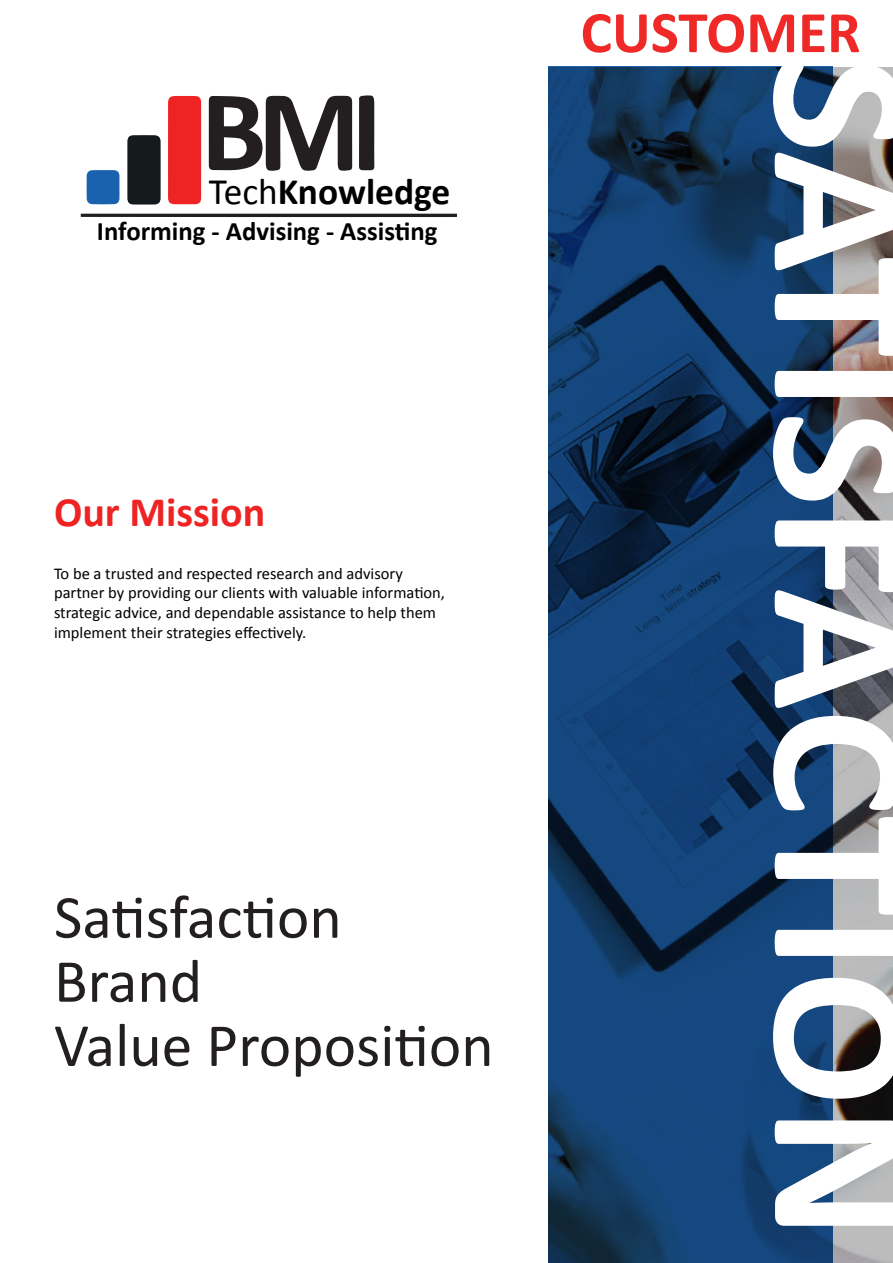
<style>
.page{position:relative;width:893px;height:1263px;background:#fff}
.page>*{position:absolute;margin:0;border:0;box-sizing:border-box;transform-origin:0 0}
.t1{font:700 196.2px "Calibri";color:#fff}
.t2{font:61.65px/64.1px "Calibri";color:#231f20}
.t3{font:700 59.4px "Calibri";color:#ee2927}
.t4{font:700 42px "Calibri";color:#ee2424}
.t5{font:700 37.5px "Calibri";color:#010101}
.t6{font:700 26.7px "Calibri";color:#010101}
.t7{font:16.5px/19.8px "Calibri";color:#000}
.s1{font-weight:400}
</style>
<div class="page">
<svg style="left:832px;top:67px;width:61px;height:1196px"></svg>
<svg style="left:548px;top:67px;width:284px;height:1196px;fill:#14457b"></svg>
<svg style="left:81px;top:214px;width:376px;height:3px"></svg>
<div style="left:168px;top:96px;width:33px;height:108px;background:#ee2424"></div>
<svg style="left:209px;top:96px;width:143px;height:75px"></svg>
<svg style="left:127px;top:135px;width:34px;height:70px"></svg>
<svg style="left:87px;top:170px;width:32px;height:34px"></svg>
<svg style="left:359px;top:95px;width:15px;height:75px"></svg>
<h3 class="t5" style="left:209px;top:167px;width:243px"><span class="s1">Tech</span>Knowledge</h3>
<h3 class="t6" style="left:97px;top:214px;width:342px">Informing - Advising - Assisting</h3>
<h3 class="t4" style="left:54px;top:486px;width:213px">Our Mission</h3>
<p class="t7" style="left:54px;top:563px;width:392px">To be a trusted and respected research and advisory partner by providing our clients with valuable information, strategic advice, and dependable assistance to help them implement their strategies effectively.</p>
<h2 class="t2" style="left:54px;top:885px;width:441px">Satisfaction<br>Brand<br>Value Proposition</h2>
<h3 class="t3" style="left:581px;top:-6px;width:281px">CUSTOMER</h3>
<h1 class="t1" style="left:966px;top:57px;width:1184px;rotate:90deg">SATISFACTION</h1>
</div>
